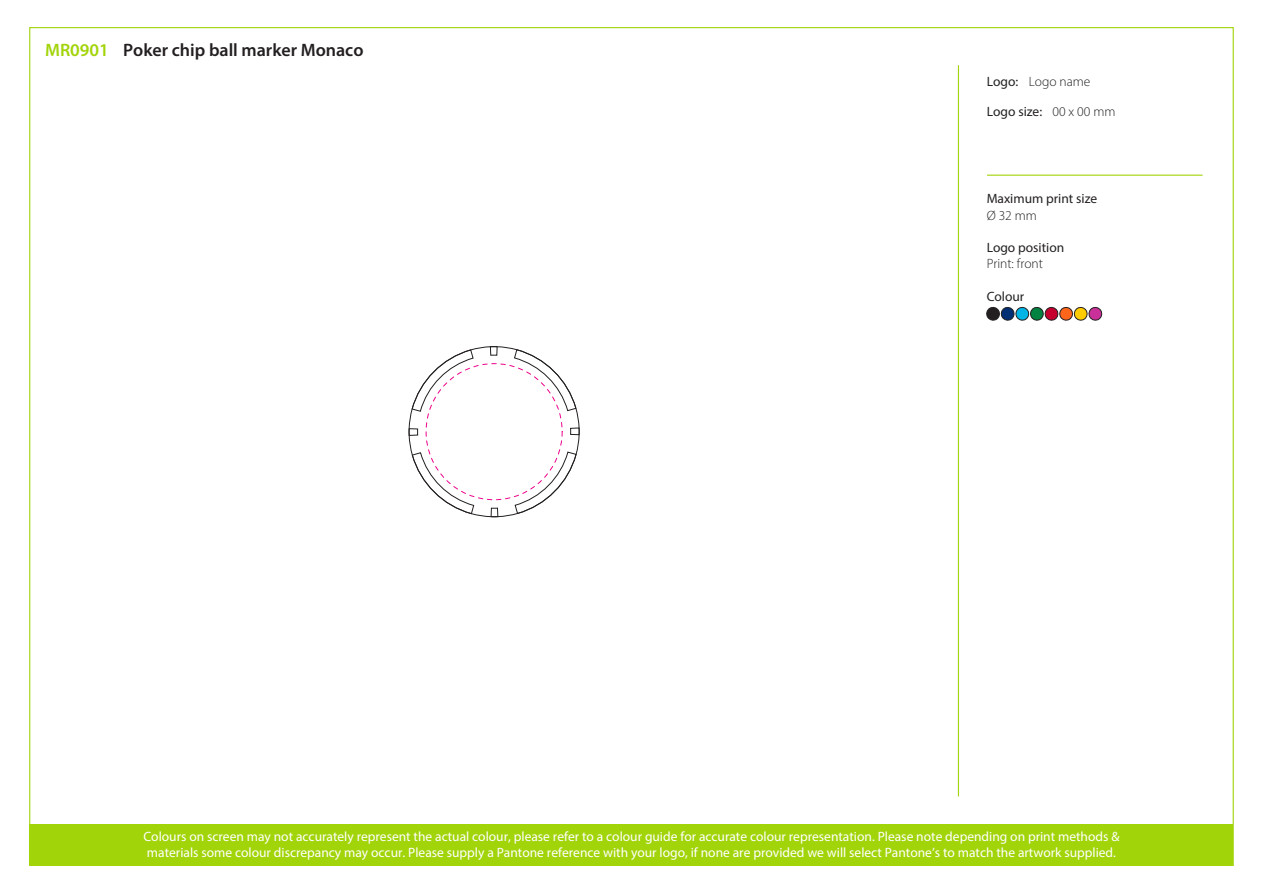
<style>
.page{position:relative;width:1263px;height:893px;background:#fff}
.page>*{position:absolute;margin:0;border:0;box-sizing:border-box;transform-origin:0 0}
.t1{font:600 18px "Myriad Pro";color:#231f20}
.t2{font:13.5px/16.2px "Myriad Pro";color:#fff}
.t3{font:13.5px "Myriad Pro";color:#231f20}
.t4{font:300 13.5px "Myriad Pro";color:#231f20}
.s1{color:#a2d40a}
</style>
<div class="page">
<div style="left:30px;top:824px;width:1203px;height:41px;background:#a2d40a"></div>
<svg style="left:409px;top:346px;width:170px;height:171px"></svg>
<hr style="left:958px;top:65px;width:1px;height:731px;background:#a2d40a">
<hr style="left:987px;top:175px;width:215px;height:1px;background:#a2d40a">
<svg style="left:986px;top:306px;width:116px;height:15px"></svg>
<h1 class="t1" style="left:45px;top:38px;width:320px"><span class="s1">MR0901</span> Poker chip ball marker Monaco</h1>
<p class="t3" style="left:987px;top:73px;width:33px">Logo:</p>
<p class="t3" style="left:987px;top:103px;width:57px">Logo size:</p>
<p class="t4" style="left:1029px;top:73px;width:63px">Logo name</p>
<p class="t4" style="left:1052px;top:103px;width:65px">00 x 00 mm</p>
<p class="t3" style="left:987px;top:191px;width:112px">Maximum print size</p>
<p class="t4" style="left:987px;top:207px;width:52px">Ø 32 mm</p>
<p class="t3" style="left:987px;top:239px;width:79px">Logo position</p>
<p class="t4" style="left:987px;top:256px;width:58px">Print: front</p>
<p class="t3" style="left:987px;top:288px;width:39px">Colour</p>
<p class="t2" style="left:143px;top:828px;width:977px">Colours on screen may not accurately represent the actual colour, please refer to a colour guide for accurate colour representation. Please note depending on print methods &amp; materials some colour discrepancy may occur. Please supply a Pantone reference with your logo, if none are provided we will select Pantone’s to match the artwork supplied.</p>
</div>
